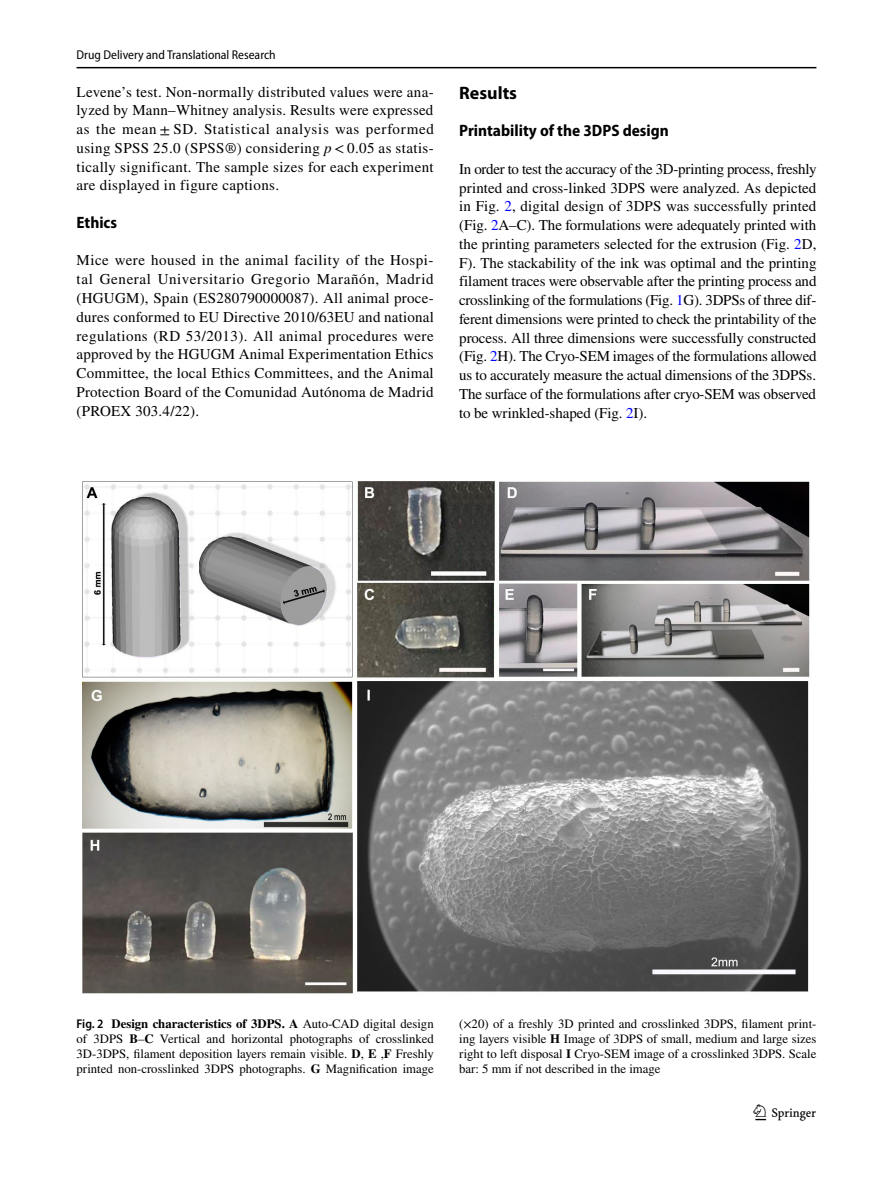
<style>
.page{position:relative;width:893px;height:1187px;background:#fff}
.page>*{position:absolute;margin:0;border:0;box-sizing:border-box;transform-origin:0 0}
.t1{font:22.5px "Springnew Regular 3";color:#000}
.t2{font:700 18px "Myriad Pro";color:#000}
.t3{font:700 semi-condensed 16.5px "Myriad Pro";color:#000}
.t4{font:15px/18.8px "STIX";letter-spacing:.015em;color:#000;text-align:justify}
.t5{font:12.75px/15px "STIX";color:#000;text-align:justify}
.t6{font:semi-condensed 12.75px "Myriad Pro";color:#000}
.s1{font-style:italic}
.s2{color:#00f}
.s3{font-family:"Myriad Pro";font-weight:600;font-stretch:semi-condensed}
.s4{font-weight:700}
</style>
<div class="page">
<hr style="left:77px;top:67px;width:739px;height:1px;background:#000">
<img style="left:82px;top:481px;width:728px;height:512px">
<p class="t6" style="left:77px;top:48px;width:201px">Drug Delivery and Translational Research</p>
<p class="t4" style="left:77px;top:83px;width:359px">Levene’s test. Non-normally distributed values were ana&shy;lyzed by Mann–Whitney analysis. Results were expressed as the mean ± SD. Statistical analysis was performed using SPSS 25.0 (SPSS®) considering <span class="s1">p</span> &lt; 0.05 as statis&shy;tically significant. The sample sizes for each experiment are displayed in figure captions.</p>
<p class="t3" style="left:77px;top:213px;width:42px">Ethics</p>
<p class="t4" style="left:77px;top:252px;width:359px">Mice were housed in the animal facility of the Hospi&shy;tal General Universitario Gregorio Marañón, Madrid (HGUGM), Spain (ES280790000087). All animal proce&shy;dures conformed to EU Directive 2010/63EU and national regulations (RD 53/2013). All animal procedures were approved by the HGUGM Animal Experimentation Ethics Committee, the local Ethics Committees, and the Animal Protection Board of the Comunidad Autónoma de Madrid (PROEX 303.4/22).</p>
<p class="t2" style="left:459px;top:81px;width:59px">Results</p>
<p class="t3" style="left:459px;top:122px;width:211px">Printability of the 3DPS design</p>
<p class="t4" style="left:459px;top:160px;width:359px">In order to test the accuracy of the 3D-printing process, freshly printed and cross-linked 3DPS were analyzed. As depicted in Fig. <span class="s2">2</span>, digital design of 3DPS was successfully printed (Fig. <span class="s2">2</span>A–C). The formulations were adequately printed with the printing parameters selected for the extrusion (Fig. <span class="s2">2</span>D, F). The stackability of the ink was optimal and the printing filament traces were observable after the printing process and crosslinking of the formulations (Fig. <span class="s2">1</span>G). 3DPSs of three dif&shy;ferent dimensions were printed to check the printability of the process. All three dimensions were successfully constructed (Fig. <span class="s2">2</span>H). The Cryo-SEM images of the formulations allowed us to accurately measure the actual dimensions of the 3DPSs.<br>The surface of the formulations after cryo-SEM was observed to be wrinkled-shaped (Fig. <span class="s2">2</span>I).</p>
<p class="t5" style="left:77px;top:1017px;width:359px"><span class="s3">Fig. 2</span> <span class="s4">Design characteristics of 3DPS. A</span> Auto-CAD digital design of 3DPS <span class="s4">B</span>–<span class="s4">C</span> Vertical and horizontal photographs of crosslinked 3D-3DPS, filament deposition layers remain visible. <span class="s4">D</span>, <span class="s4">E</span> ,<span class="s4">F</span> Freshly printed non-crosslinked 3DPS photographs. <span class="s4">G</span> Magnification image</p>
<p class="t5" style="left:459px;top:1017px;width:359px">(×20) of a freshly 3D printed and crosslinked 3DPS, filament print&shy;ing layers visible <span class="s4">H</span> Image of 3DPS of small, medium and large sizes right to left disposal <span class="s4">I</span> Cryo-SEM image of a crosslinked 3DPS. Scale bar: 5 mm if not described in the image</p>
<h1 class="t1" style="left:755px;top:1104px;width:62px">1 3</h1>
</div>
